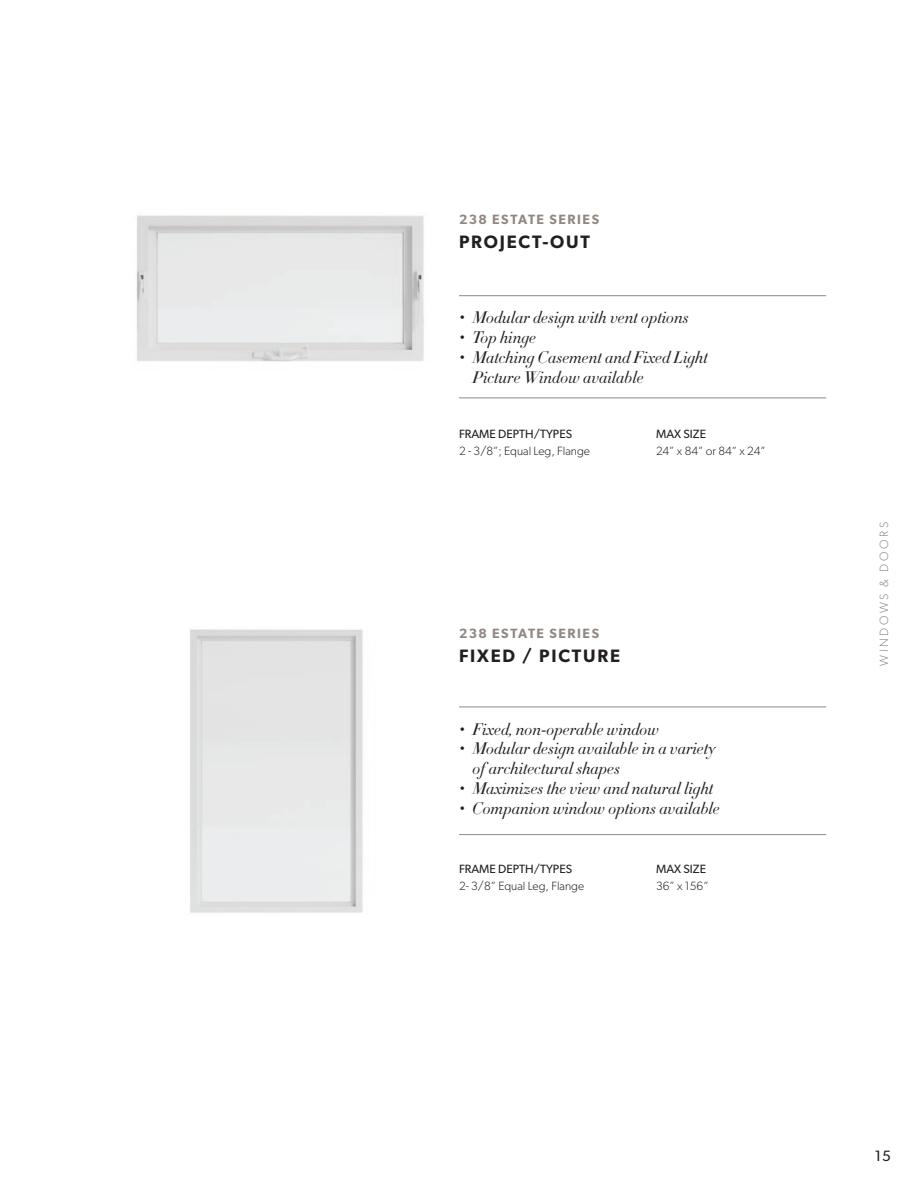
<style>
.page{position:relative;width:918px;height:1188px;background:#fff}
.page>*{position:absolute;margin:0;border:0;box-sizing:border-box;transform-origin:0 0}
.t1{font:600 18px "Gibson";letter-spacing:.1em;color:#231f20}
.t2{font:16.5px/19.8px "Didot HTF L16 Light Ital";color:#231f20}
.t3{font:15px "Gibson";color:#231f20}
.t4{font:600 13.5px "Gibson";letter-spacing:.11em;color:#918883}
.t5{font:300 12px/16.5px "Gibson";color:#231f20}
.t6{font:300 12px "Gibson";letter-spacing:.215em;color:#918883}
.s1{font-weight:400}
</style>
<div class="page">
<img style="left:136px;top:215px;width:288px;height:147px">
<img style="left:190px;top:629px;width:173px;height:284px">
<hr style="left:459px;top:398px;width:367px;height:1px;background:#918883">
<hr style="left:459px;top:834px;width:367px;height:1px;background:#918883">
<hr style="left:459px;top:295px;width:367px;height:1px;background:#918883">
<hr style="left:459px;top:707px;width:367px;height:1px;background:#918883">
<p class="t4" style="left:459px;top:212px;width:142px">238 ESTATE SERIES</p>
<p class="t1" style="left:459px;top:232px;width:133px">PROJECT-OUT</p>
<p class="t2" style="left:459px;top:308px;width:231px">• Modular design with vent options</p>
<p class="t2" style="left:459px;top:328px;width:79px">• Top hinge</p>
<p class="t2" style="left:472px;top:348px;width:237px;text-indent:-14px">• Matching Casement and Fixed Light<br>Picture Window available</p>
<p class="t5" style="left:459px;top:426px;width:133px"><span class="s1">FRAME DEPTH/TYPES<br></span>2 - 3/8”; Equal Leg, Flange</p>
<p class="t5" style="left:656px;top:426px;width:111px"><span class="s1">MAX SIZE<br></span>24” x 84” or 84” x 24”</p>
<p class="t4" style="left:459px;top:625px;width:142px">238 ESTATE SERIES</p>
<p class="t1" style="left:459px;top:645px;width:163px">FIXED / PICTURE</p>
<p class="t2" style="left:459px;top:720px;width:201px">• Fixed, non-operable window</p>
<p class="t2" style="left:472px;top:739px;width:245px;text-indent:-14px">• Modular design available in a variety of architectural shapes</p>
<p class="t2" style="left:459px;top:779px;width:256px">• Maximizes the view and natural light</p>
<p class="t2" style="left:459px;top:799px;width:262px">• Companion window options available</p>
<p class="t5" style="left:459px;top:861px;width:127px"><span class="s1">FRAME DEPTH/TYPES<br></span>2- 3/8” Equal Leg, Flange</p>
<p class="t5" style="left:656px;top:861px;width:54px"><span class="s1">MAX SIZE<br></span>36” x 156”</p>
<p class="t6" style="left:877px;top:666px;width:145px;rotate:-90deg">WINDOWS &amp; DOORS</p>
<p class="t3" style="left:875px;top:1147px;width:18px">15</p>
</div>
